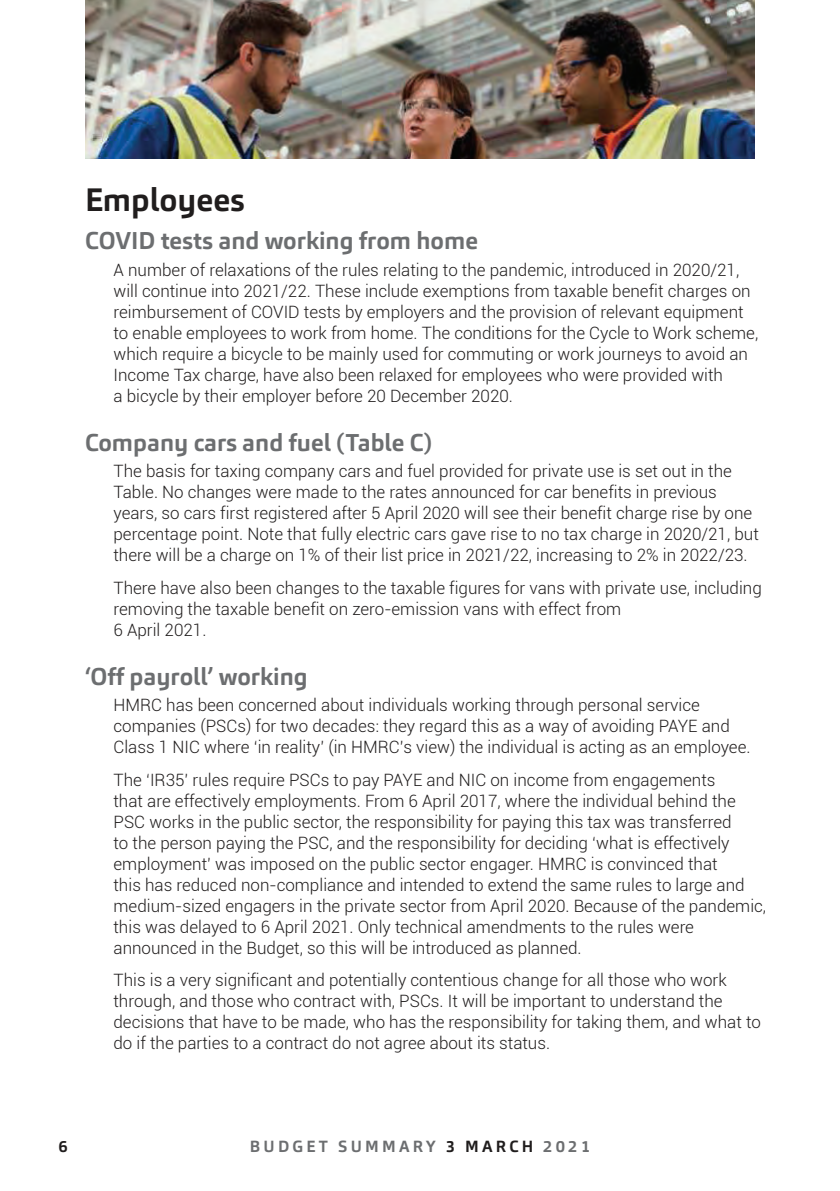
<style>
.page{position:relative;width:840px;height:1191px;background:#fff}
.page>*{position:absolute;margin:0;border:0;box-sizing:border-box;transform-origin:0 0}
.t1{font:700 32px "Carnac";color:#201d1d}
.t2{font:700 24px "Carnac";color:#6c6e70}
.t3{font:300 17px/21px "Roboto";color:#201d1d}
.t4{font:700 16px "Carnac";letter-spacing:.2em;color:#6c6e70}
.t5{font:700 16px "Carnac";color:#201d1d}
.s1{color:#201d1d}
</style>
<div class="page">
<img style="left:85px;top:0;width:669px;height:158px">
<h1 class="t1" style="left:85px;top:186px;width:161px">Employees</h1>
<h2 class="t2" style="left:85px;top:230px;width:394px">COVID tests and working from home</h2>
<p class="t3" style="left:113px;top:258px;width:646px">A number of relaxations of the rules relating to the pandemic, introduced in 2020/21, will continue into 2021/22. These include exemptions from taxable benefit charges on reimbursement of COVID tests by employers and the provision of relevant equipment to enable employees to work from home. The conditions for the Cycle to Work scheme, which require a bicycle to be mainly used for commuting or work journeys to avoid an Income Tax charge, have also been relaxed for employees who were provided with<br>a bicycle by their employer before 20 December 2020.</p>
<h2 class="t2" style="left:85px;top:432px;width:348px">Company cars and fuel (Table C)</h2>
<p class="t3" style="left:113px;top:460px;width:646px">The basis for taxing company cars and fuel provided for private use is set out in the Table. No changes were made to the rates announced for car benefits in previous years, so cars first registered after 5 April 2020 will see their benefit charge rise by one percentage point. Note that fully electric cars gave rise to no tax charge in 2020/21, but there will be a charge on 1% of their list price in 2021/22, increasing to 2% in 2022/23.</p>
<p class="t3" style="left:113px;top:576px;width:649px">There have also been changes to the taxable figures for vans with private use, including removing the taxable benefit on zero-emission vans with effect from<br>6 April 2021.</p>
<h2 class="t2" style="left:85px;top:666px;width:224px">‘Off payroll’ working</h2>
<p class="t3" style="left:113px;top:694px;width:638px">HMRC has been concerned about individuals working through personal service companies (PSCs) for two decades: they regard this as a way of avoiding PAYE and<br>Class 1 NIC where ‘in reality’ (in HMRC’s view) the individual is acting as an employee.</p>
<p class="t3" style="left:113px;top:768px;width:653px">The ‘IR35’ rules require PSCs to pay PAYE and NIC on income from engagements<br>that are effectively employments. From 6 April 2017, where the individual behind the PSC works in the public sector, the responsibility for paying this tax was transferred<br>to the person paying the PSC, and the responsibility for deciding ‘what is effectively employment’ was imposed on the public sector engager. HMRC is convinced that<br>this has reduced non-compliance and intended to extend the same rules to large and medium-sized engagers in the private sector from April 2020. Because of the pandemic, this was delayed to 6 April 2021. Only technical amendments to the rules were announced in the Budget, so this will be introduced as planned.</p>
<p class="t3" style="left:113px;top:969px;width:648px">This is a very significant and potentially contentious change for all those who work through, and those who contract with, PSCs. It will be important to understand the decisions that have to be made, who has the responsibility for taking them, and what to do if the parties to a contract do not agree about its status.</p>
<p class="t5" style="left:59px;top:1139px;width:11px">6</p>
<p class="t4" style="left:250px;top:1139px;width:341px">BUDGET SUMMARY <span class="s1">3 MARCH</span> 2021</p>
</div>
